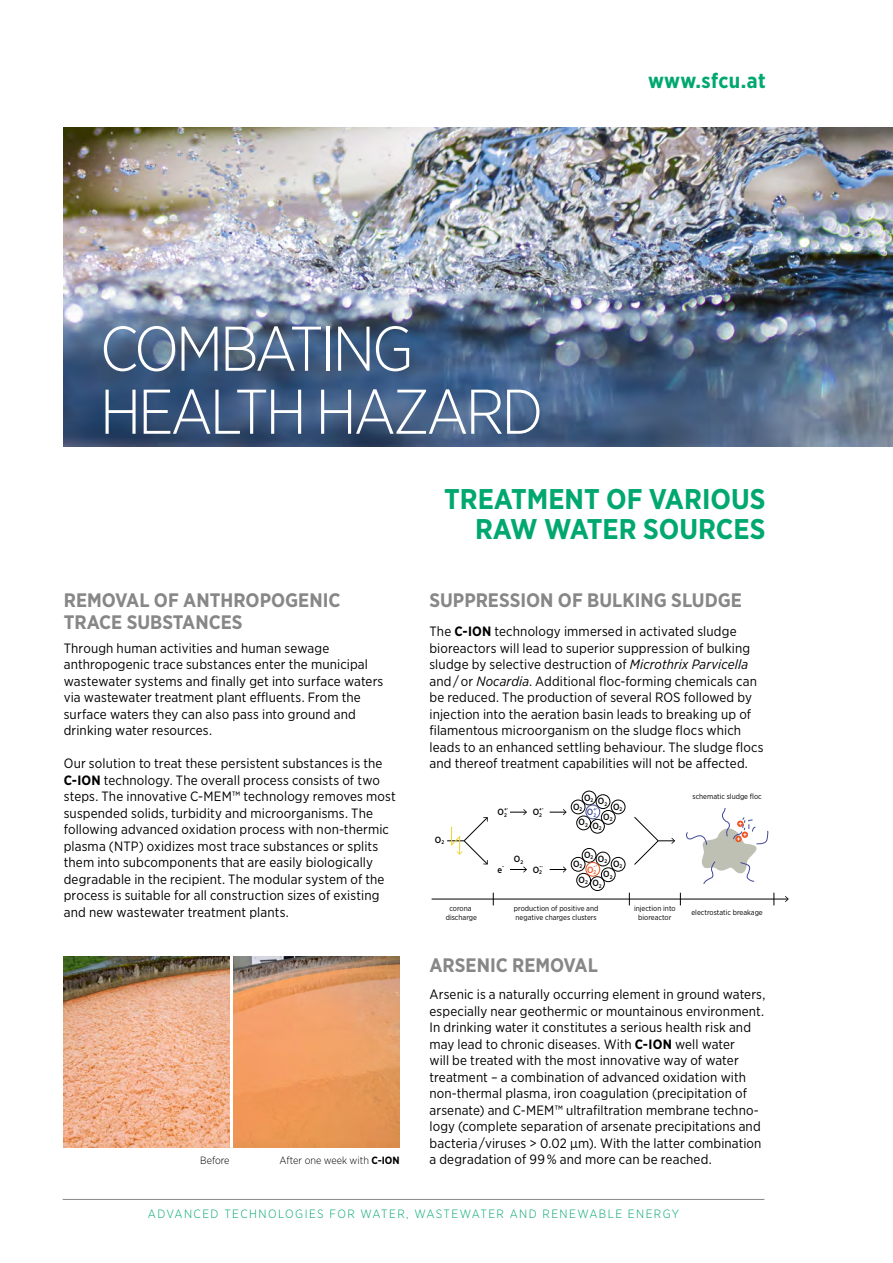
<style>
.page{position:relative;width:893px;height:1263px;background:#fff}
.page>*{position:absolute;margin:0;border:0;box-sizing:border-box;transform-origin:0 0}
.t1{font:300 63px/63px "Gotham Narrow";letter-spacing:-.05em;color:#fff}
.t2{font:700 28.5px/30px "Gotham Narrow";color:#00a86f;text-align:right}
.t3{font:700 21px "Gotham Narrow";letter-spacing:.015em;color:#00a86f}
.t4{font:700 19.5px/22.5px "Gotham Narrow";color:#868786}
.t5{font:13.5px/16.5px "Gotham Narrow";letter-spacing:.01em;color:#000}
.t6{font:300 12px "Gotham Narrow";letter-spacing:.12em;color:#00a86f}
.t7{font:300 10.5px "Gotham Narrow";color:#000}
.t8{font:500 9px/15.8px "Gotham Narrow";color:#000}
.t9{font:500 9px "Gotham Narrow";color:#424897}
.t10{font:500 9px "Gotham Narrow";color:#ed5220}
.t11{font:7.5px/9px "Gotham Narrow";color:#000;text-align:center}
.t12{font:500 5.25px "Gotham Narrow";color:#000}
.t13{font:500 5.25px "Gotham Narrow";color:#424897}
.t14{font:500 5.25px "Gotham Narrow";color:#ed5220}
.s1{font-weight:700}
.s2{font-style:italic}
.s3{font-size:3.45px}
</style>
<div class="page">
<hr style="left:63px;top:1199px;width:701px;height:1px;background:#868786">
<img style="left:64px;top:128px;width:829px;height:318px">
<img style="left:64px;top:957px;width:166px;height:191px">
<img style="left:234px;top:957px;width:166px;height:191px">
<hr style="left:432px;top:899px;width:356px;height:1px;background:#000">
<svg style="left:785px;top:896px;width:4px;height:6px"></svg>
<svg style="left:510px;top:866px;width:17px;height:6px"></svg>
<svg style="left:510px;top:809px;width:17px;height:6px"></svg>
<svg style="left:550px;top:866px;width:17px;height:6px"></svg>
<svg style="left:550px;top:809px;width:17px;height:6px"></svg>
<div style="left:571px;top:800px;width:14px;height:14px;border:1px solid #000;border-radius:50%"></div>
<div style="left:582px;top:791px;width:14px;height:14px;border:1px solid #000;border-radius:50%"></div>
<div style="left:596px;top:794px;width:14px;height:15px;border:1px solid #000;border-radius:50%"></div>
<div style="left:611px;top:800px;width:14px;height:14px;border:1px solid #000;border-radius:50%"></div>
<div style="left:601px;top:810px;width:15px;height:15px;border:1px solid #000;border-radius:50%"></div>
<div style="left:590px;top:819px;width:15px;height:14px;border:1px solid #000;border-radius:50%"></div>
<div style="left:576px;top:816px;width:15px;height:14px;border:1px solid #000;border-radius:50%"></div>
<div style="left:586px;top:805px;width:14px;height:14px;border:1px solid #424897;border-radius:50%"></div>
<div style="left:571px;top:857px;width:14px;height:14px;border:1px solid #000;border-radius:50%"></div>
<div style="left:582px;top:848px;width:14px;height:15px;border:1px solid #000;border-radius:50%"></div>
<div style="left:596px;top:852px;width:14px;height:14px;border:1px solid #000;border-radius:50%"></div>
<div style="left:611px;top:857px;width:14px;height:14px;border:1px solid #000;border-radius:50%"></div>
<div style="left:601px;top:867px;width:15px;height:15px;border:1px solid #000;border-radius:50%"></div>
<div style="left:590px;top:876px;width:15px;height:15px;border:1px solid #000;border-radius:50%"></div>
<div style="left:576px;top:873px;width:15px;height:14px;border:1px solid #000;border-radius:50%"></div>
<div style="left:586px;top:862px;width:14px;height:14px;border:1px solid #ed5220;border-radius:50%"></div>
<svg style="left:634px;top:817px;width:41px;height:48px"></svg>
<svg style="left:447px;top:817px;width:41px;height:48px"></svg>
<svg style="left:686px;top:808px;width:83px;height:76px"></svg>
<svg style="left:493px;top:893px;width:1px;height:12px"></svg>
<svg style="left:629px;top:893px;width:1px;height:12px"></svg>
<svg style="left:680px;top:893px;width:1px;height:12px"></svg>
<svg style="left:773px;top:893px;width:1px;height:12px"></svg>
<h1 class="t1" style="left:100px;top:316px;width:445px">COMBATING<br>HEALTH HAZARD</h1>
<h3 class="t3" style="left:648px;top:67px;width:119px">www.sfcu.at</h3>
<h3 class="t4" style="left:64px;top:588px;width:278px">REMOVAL OF ANTHROPOGENIC<br>TRACE SUBSTANCES</h3>
<p class="t5" style="left:64px;top:640px;width:321px">Through human activities and human sewage anthropogenic trace substances enter the municipal wastewater systems and finally get into surface waters via wastewater treatment plant effluents. From the surface waters they can also pass into ground and drinking water resources.</p>
<p class="t5" style="left:64px;top:755px;width:334px">Our solution to treat these persistent substances is the <span class="s1">C-ION</span> technology. The overall process consists of two steps. The innovative C-MEM™ technology removes most suspended solids, turbidity and microorganisms. The following advanced oxidation process with non-thermic plasma (NTP) oxidizes most trace substances or splits them into subcomponents that are easily biologically degradable in the recipient. The modular system of the process is suitable for all construction sizes of existing and new wastewater treatment plants.</p>
<p class="t7" style="left:200px;top:1154px;width:31px">Before</p>
<p class="t7" style="left:280px;top:1154px;width:122px">After one week with <span class="s1">C-ION</span></p>
<h2 class="t2" style="left:444px;top:483px;width:323px">TREATMENT OF VARIOUS<br>RAW WATER SOURCES</h2>
<h3 class="t4" style="left:429px;top:588px;width:314px">SUPPRESSION OF BULKING SLUDGE</h3>
<p class="t5" style="left:429px;top:623px;width:336px">The <span class="s1">C-ION</span> technology immersed in activated sludge bioreactors will lead to superior suppression of bulking sludge by selective destruction of <span class="s2">Microthrix Parvicella </span>and / or <span class="s2">Nocardia</span>. Additional floc-forming chemicals can be reduced. The production of several ROS followed by injection into the aeration basin leads to breaking up of filamentous microorganism on the sludge flocs which leads to an enhanced settling behaviour. The sludge flocs and thereof treatment capabilities will not be affected.</p>
<p class="t8" style="left:435px;top:831px;width:11px">O<sub>2</sub></p>
<p class="t12" style="left:504px;top:806px;width:6px">+<span class="s3">•</span></p>
<p class="t8" style="left:533px;top:804px;width:11px">O<sub>2</sub></p>
<p class="t12" style="left:539px;top:806px;width:6px">+<span class="s3">•</span></p>
<p class="t8" style="left:498px;top:804px;width:11px">O<sub>2</sub></p>
<p class="t8" style="left:573px;top:798px;width:11px">O<sub>2</sub></p>
<p class="t8" style="left:603px;top:793px;width:21px;text-indent:-19px">O<sup>2</sup> O<sub>2</sub> O<sub>2<br></sub>O<sub>2</sub></p>
<p class="t8" style="left:592px;top:818px;width:11px">O<sub>2</sub></p>
<p class="t13" style="left:593px;top:805px;width:6px">+<span class="s3">•</span></p>
<p class="t9" style="left:587px;top:806px;width:11px">O<sub>2</sub></p>
<p class="t8" style="left:579px;top:814px;width:11px">O<sub>2</sub></p>
<p class="t12" style="left:502px;top:863px;width:3px">-</p>
<p class="t8" style="left:498px;top:861px;width:6px">e</p>
<p class="t8" style="left:514px;top:851px;width:11px">O<sub>2</sub></p>
<p class="t8" style="left:533px;top:861px;width:11px">O<sub>2</sub></p>
<p class="t12" style="left:540px;top:863px;width:5px">-<span class="s3">•</span></p>
<p class="t8" style="left:573px;top:856px;width:11px">O<sub>2</sub></p>
<p class="t8" style="left:603px;top:850px;width:21px;text-indent:-19px">O<sup>2</sup> O<sub>2</sub> O<sub>2<br></sub>O<sub>2</sub></p>
<p class="t8" style="left:592px;top:875px;width:11px">O<sub>2</sub></p>
<p class="t10" style="left:587px;top:864px;width:11px">O<sub>2</sub></p>
<p class="t14" style="left:594px;top:863px;width:5px">-<span class="s3">•</span></p>
<p class="t8" style="left:579px;top:872px;width:11px">O<sub>2</sub></p>
<p class="t11" style="left:692px;top:792px;width:71px">schematic sludge floc</p>
<p class="t11" style="left:446px;top:904px;width:33px">corona discharge</p>
<p class="t11" style="left:514px;top:904px;width:86px;text-align:left">production of positive and negative charges clusters</p>
<p class="t11" style="left:634px;top:904px;width:43px">injection into bioreactor</p>
<p class="t11" style="left:691px;top:908px;width:73px">electrostatic breakage</p>
<h3 class="t4" style="left:429px;top:954px;width:170px">ARSENIC REMOVAL</h3>
<p class="t5" style="left:429px;top:986px;width:337px">Arsenic is a naturally occurring element in ground waters, especially near geothermic or mountainous environment.<br>In drinking water it constitutes a serious health risk and may lead to chronic diseases. With <span class="s1">C-ION</span> well water<br>will be treated with the most innovative way of water treatment – a combination of advanced oxidation with non-thermal plasma, iron coagulation (precipitation of arsenate) and C-MEM™ ultrafiltration membrane techno&shy;logy (complete separation of arsenate precipitations and bacteria /viruses &gt; 0.02 µm). With the latter combination a degradation of 99 % and more can be reached.</p>
<p class="t6" style="left:148px;top:1206px;width:533px">ADVANCED TECHNOLOGIES FOR WATER, WASTEWATER AND RENEWABLE ENERGY</p>
</div>
